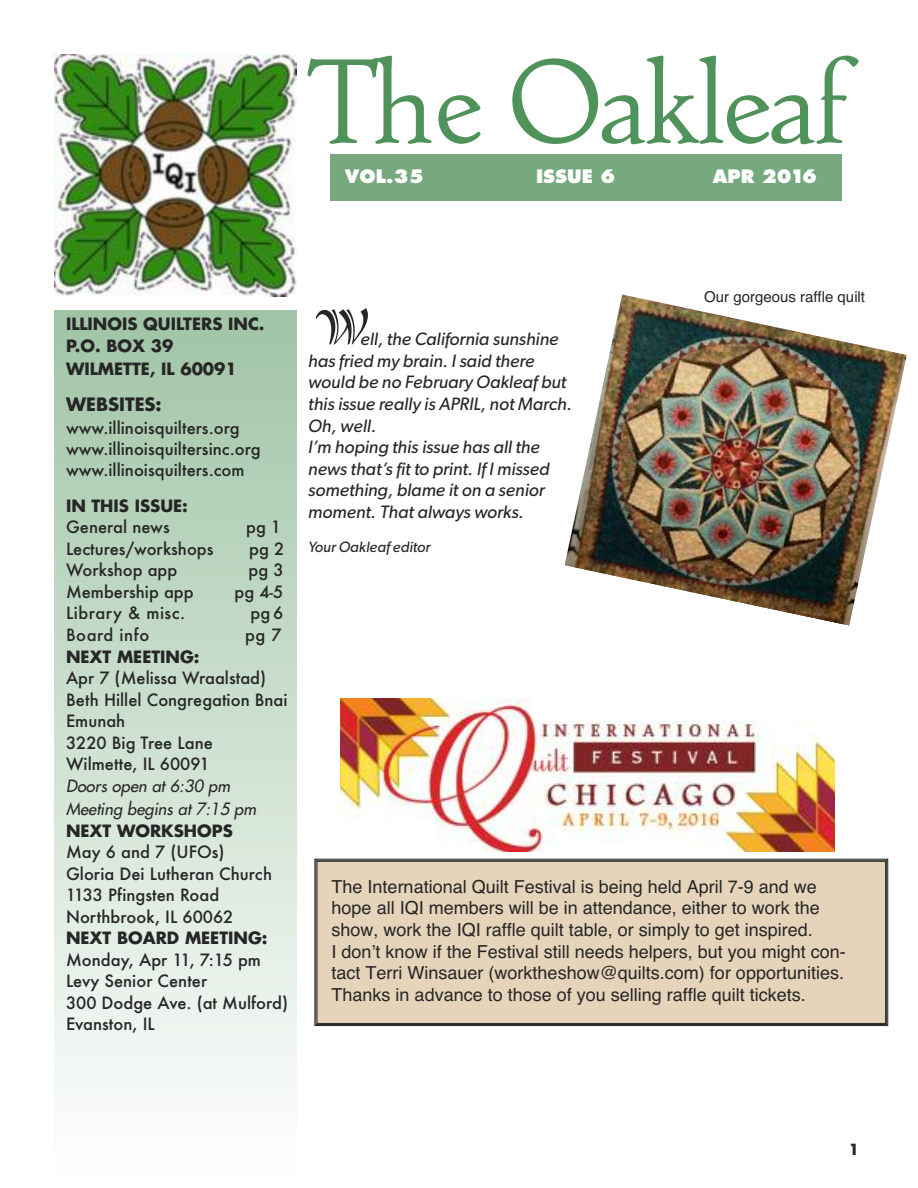
<style>
.page{position:relative;width:918px;height:1188px;background:#fff}
.page>*{position:absolute;margin:0;border:0;box-sizing:border-box;transform-origin:0 0}
.t1{font:120px "Zilvertype Pro";letter-spacing:-.025em;color:#4f925a}
.t2{font:700 54px "Isadora";color:#272627}
.t3{font:18px/21.6px "Helvetica";color:#272627}
.t4{font:italic 18px/21.6px "Gibson";color:#272627}
.t5{font:800 18px "Futura";color:#fff}
.t6{font:700 18px "Futura";color:#272627}
.t7{font:500 16.5px/21.5px "Futura";color:#272627}
.t8{font:700 16.5px/22.4px "Futura";color:#272627}
.t9{font:italic 16.5px/22.5px "Futura";letter-spacing:.005em;color:#272627}
.t10{font:500 16.5px "Futura";letter-spacing:.03em;color:#272627}
.t11{font:15px "Helvetica";color:#272627}
.t12{font:italic 15px "Gibson";color:#272627}
.t13{font:700 15px "Futura";color:#272627}
</style>
<div class="page">
<div style="left:317px;top:861px;width:569px;height:162px;background:#e5d4ba"></div>
<div style="left:317px;top:861px;width:569px;height:163px;border:1px solid #272627"></div>
<div style="left:54px;top:310px;width:243px;height:866px;background:linear-gradient(to bottom,#a0c4a6,#fefefe)"></div>
<img style="left:54px;top:54px;width:243px;height:243px">
<div style="left:330px;top:154px;width:512px;height:47px;background:#76aa7e"></div>
<img style="left:565px;top:295px;width:342px;height:331px">
<img style="left:341px;top:699px;width:494px;height:152px">
<h1 class="t1" style="left:308px;top:57px;width:542px">The Oakleaf</h1>
<p class="t5" style="left:345px;top:168px;width:80px">VOL.35</p>
<p class="t5" style="left:536px;top:168px;width:81px">ISSUE 6</p>
<p class="t5" style="left:713px;top:168px;width:106px">APR 2016</p>
<p class="t8" style="left:66px;top:314px;width:200px">ILLINOIS QUILTERS INC.<br>P.O. BOX 39<br>WILMETTE, IL 60091</p>
<p class="t6" style="left:66px;top:396px;width:97px">WEBSITES:</p>
<p class="t7" style="left:66px;top:417px;width:196px">www.illinoisquilters.org www.illinoisquiltersinc.org www.illinoisquilters.com</p>
<p class="t8" style="left:66px;top:496px;width:123px">IN THIS ISSUE:</p>
<p class="t7" style="left:66px;top:517px;width:105px">General news</p>
<p class="t7" style="left:246px;top:517px;width:37px">pg 1</p>
<p class="t7" style="left:66px;top:538px;width:149px">Lectures/workshops</p>
<p class="t7" style="left:249px;top:538px;width:37px">pg 2</p>
<p class="t7" style="left:66px;top:560px;width:113px">Workshop app</p>
<p class="t7" style="left:249px;top:560px;width:37px">pg 3</p>
<p class="t7" style="left:66px;top:581px;width:129px">Membership app</p>
<p class="t7" style="left:234px;top:581px;width:50px">pg 4-5</p>
<p class="t10" style="left:66px;top:604px;width:121px">Library &amp; misc.</p>
<p class="t7" style="left:250px;top:603px;width:35px">pg6</p>
<p class="t10" style="left:66px;top:625px;width:85px">Board info</p>
<p class="t7" style="left:245px;top:624px;width:38px">pg 7</p>
<p class="t8" style="left:66px;top:647px;width:135px">NEXT MEETING:</p>
<p class="t7" style="left:66px;top:668px;width:223px">Apr 7 (Melissa Wraalstad)<br>Beth Hillel Congregation Bnai<br>Emunah<br>3220 Big Tree Lane<br>Wilmette, IL 60091</p>
<p class="t9" style="left:66px;top:776px;width:192px">Doors open at 6:30 pm<br>Meeting begins at 7:15 pm</p>
<p class="t8" style="left:66px;top:821px;width:168px">NEXT WORKSHOPS</p>
<p class="t7" style="left:66px;top:842px;width:208px">May 6 and 7 (UFOs)<br>Gloria Dei Lutheran Church<br>1133 Pfingsten Road<br>Northbrook, IL 60062</p>
<p class="t8" style="left:66px;top:928px;width:203px">NEXT BOARD MEETING:</p>
<p class="t7" style="left:66px;top:949px;width:224px">Monday, Apr 11, 7:15 pm<br>Levy Senior Center<br>300 Dodge Ave. (at Mulford)<br>Evanston, IL</p>
<h2 class="t2" style="left:311px;top:305px;width:57px">W</h2>
<p class="t4" style="left:308px;top:330px;width:265px;text-indent:52px">ell, the California sunshine has fried my brain. I said there would be no February Oakleaf but this issue really is APRIL, not March.<br>Oh, well.<br>I’m hoping this issue has all the news that’s fit to print. If I missed something, blame it on a senior moment. That always works.</p>
<p class="t12" style="left:308px;top:541px;width:124px">Your Oakleaf editor</p>
<p class="t11" style="left:704px;top:288px;width:162px">Our gorgeous raffle quilt</p>
<p class="t3" style="left:332px;top:876px;width:516px">The International Quilt Festival is being held April 7-9 and we hope all IQI members will be in attendance, either to work the show, work the IQI raffle quilt table, or simply to get inspired.<br>I don’t know if the Festival still needs helpers, but you might con&shy;tact Terri Winsauer (worktheshow@quilts.com) for opportunities.<br>Thanks in advance to those of you selling raffle quilt tickets.</p>
<p class="t13" style="left:849px;top:1143px;width:12px">1</p>
</div>
